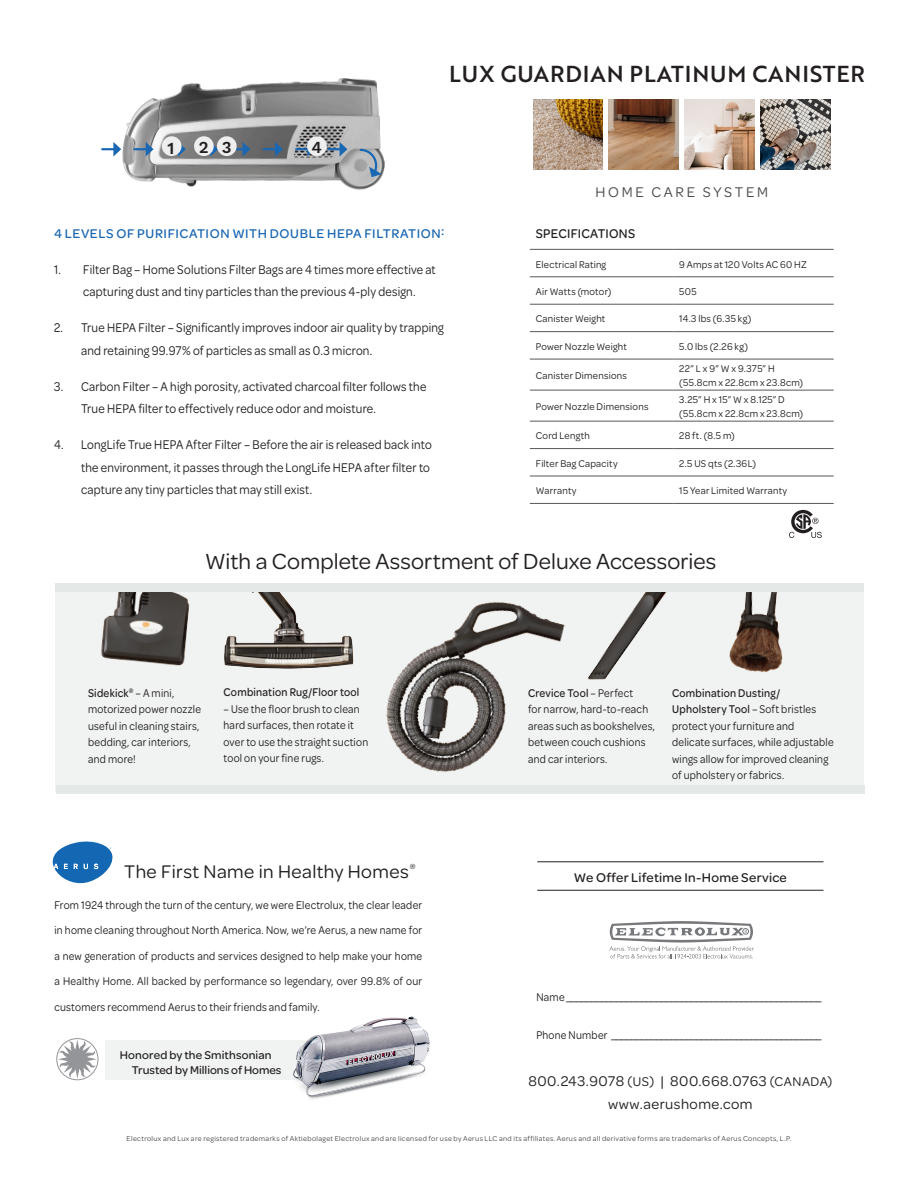
<style>
.page{position:relative;width:918px;height:1188px;background:#fff}
.page>*{position:absolute;margin:0;border:0;box-sizing:border-box;transform-origin:0 0}
.t1{font:23.4px "Omnes";letter-spacing:.005em;color:#231f20}
.t2{font:22.5px "Brother 1816 Medium";letter-spacing:.04em;color:#231f20}
.t3{font:19.5px "Omnes";letter-spacing:.025em;color:#231f20}
.t4{font:16.5px "Work Sans";color:#231f20}
.t5{font:15px "Omnes";letter-spacing:.03em;color:#231f20}
.t6{font:15px "Omnes";letter-spacing:.18em;color:#4b4c4d}
.t7{font:13.5px/22.5px "Omnes";letter-spacing:.015em;color:#231f20;scale:.9 1}
.t8{font:500 13.5px "Omnes";letter-spacing:.04em;color:#1a67b3}
.Specifications{font:500 13.5px "Omnes";letter-spacing:.02em;color:#231f20}
.Specifications-2{font:500 13.5px "Omnes";letter-spacing:.02em;color:#231f20;scale:.95 1}
.Accessory_Descriptio{font:12px/16.5px "Omnes";letter-spacing:.02em;color:#231f20;scale:.9 1}
.Body_copy{font:12px/25.5px "Omnes";letter-spacing:.025em;color:#231f20;text-align:justify;scale:.9 1}
.Accessory_Descriptio-2{font:500 12px "Omnes";letter-spacing:.01em;color:#231f20}
.Accessory_Descriptio-3{font:500 12px "Omnes";letter-spacing:.01em;color:#231f20;scale:.9 1}
.Specifications-3{font:10.5px/13.5px "Omnes";letter-spacing:.025em;color:#231f20;scale:.95 1}
.t9{font:7.8px "Omnes";color:#231f20}
.Disclaimer{font:7.5px "Omnes";letter-spacing:.045em;color:#4b4c4d}
.s1{font-weight:500}
.s2{font-size:13.5px}
</style>
<div class="page">
<div style="left:55px;top:591px;width:808px;height:201px;background:#f1f3f3"></div>
<div style="left:105px;top:1040px;width:228px;height:40px;background:#f1f3f3"></div>
<img style="left:121px;top:78px;width:264px;height:112px">
<svg style="left:102px;top:142px;width:19px;height:15px"></svg>
<svg style="left:135px;top:142px;width:19px;height:15px"></svg>
<svg style="left:167px;top:142px;width:19px;height:15px"></svg>
<svg style="left:199px;top:142px;width:19px;height:15px"></svg>
<svg style="left:231px;top:142px;width:19px;height:15px"></svg>
<svg style="left:264px;top:142px;width:19px;height:15px"></svg>
<svg style="left:296px;top:142px;width:19px;height:15px"></svg>
<svg style="left:328px;top:142px;width:19px;height:15px"></svg>
<div style="left:162px;top:136px;width:20px;height:20px;background:#eeeeef;border-radius:50%"></div>
<div style="left:194px;top:136px;width:20px;height:20px;background:#eeeeef;border-radius:50%"></div>
<div style="left:217px;top:136px;width:20px;height:20px;background:#eeeeef;border-radius:50%"></div>
<div style="left:307px;top:136px;width:20px;height:20px;background:#eeeeef;border-radius:50%"></div>
<svg style="left:358px;top:148px;width:24px;height:29px"></svg>
<img style="left:587px;top:592px;width:80px;height:88px">
<img style="left:729px;top:592px;width:54px;height:81px">
<img style="left:224px;top:592px;width:130px;height:77px">
<img style="left:101px;top:592px;width:89px;height:74px">
<div style="left:55px;top:583px;width:808px;height:9px;background:#e4e8e7"></div>
<div style="left:56px;top:786px;width:808px;height:8px;background:#e4e8e7"></div>
<img style="left:293px;top:1016px;width:137px;height:83px">
<svg style="left:52px;top:841px;width:61px;height:43px"></svg>
<svg style="left:609px;top:921px;width:145px;height:38px"></svg>
<hr style="left:530px;top:249px;width:143px;height:1px;background:#57585a">
<hr style="left:673px;top:249px;width:161px;height:1px;background:#57585a">
<hr style="left:530px;top:277px;width:143px;height:1px;background:#57585a">
<hr style="left:673px;top:277px;width:161px;height:1px;background:#57585a">
<hr style="left:530px;top:304px;width:143px;height:1px;background:#57585a">
<hr style="left:673px;top:304px;width:161px;height:1px;background:#57585a">
<hr style="left:530px;top:331px;width:143px;height:1px;background:#57585a">
<hr style="left:673px;top:331px;width:161px;height:1px;background:#57585a">
<hr style="left:530px;top:359px;width:143px;height:1px;background:#57585a">
<hr style="left:673px;top:359px;width:161px;height:1px;background:#57585a">
<hr style="left:530px;top:390px;width:143px;height:1px;background:#57585a">
<hr style="left:673px;top:390px;width:161px;height:1px;background:#57585a">
<hr style="left:530px;top:421px;width:143px;height:1px;background:#57585a">
<hr style="left:673px;top:421px;width:161px;height:1px;background:#57585a">
<hr style="left:530px;top:448px;width:143px;height:1px;background:#57585a">
<hr style="left:673px;top:448px;width:161px;height:1px;background:#57585a">
<hr style="left:530px;top:476px;width:143px;height:1px;background:#57585a">
<hr style="left:673px;top:476px;width:161px;height:1px;background:#57585a">
<hr style="left:530px;top:503px;width:143px;height:1px;background:#57585a">
<hr style="left:673px;top:503px;width:161px;height:1px;background:#57585a">
<svg style="left:789px;top:510px;width:33px;height:28px"></svg>
<hr style="left:537px;top:890px;width:287px;height:1px;background:#231f20">
<hr style="left:537px;top:861px;width:287px;height:1px;background:#231f20">
<img style="left:366px;top:602px;width:206px;height:184px">
<img style="left:761px;top:99px;width:69px;height:70px">
<img style="left:533px;top:99px;width:70px;height:70px">
<img style="left:685px;top:99px;width:70px;height:70px">
<img style="left:609px;top:99px;width:70px;height:70px">
<svg style="left:56px;top:1038px;width:43px;height:43px"></svg>
<p class="t4" style="left:167px;top:136px;width:8px">1</p>
<p class="t4" style="left:199px;top:135px;width:11px">2</p>
<p class="t4" style="left:222px;top:135px;width:11px">3</p>
<p class="t4" style="left:312px;top:135px;width:12px">4</p>
<p class="t2" style="left:449px;top:57px;width:417px">LUX GUARDIAN PLATINUM CANISTER</p>
<p class="t6" style="left:596px;top:182px;width:174px">HOME CARE SYSTEM</p>
<p class="t8" style="left:54px;top:224px;width:392px">4 LEVELS OF PURIFICATION WITH DOUBLE HEPA FILTRATION:</p>
<p class="t7" style="left:83px;top:257px;width:393px;text-indent:-29px">1. Filter Bag – Home Solutions Filter Bags are 4 times more effective at capturing dust and tiny particles than the previous 4-ply design.</p>
<p class="t7" style="left:81px;top:316px;width:405px;text-indent:-27px">2. True HEPA Filter – Significantly improves indoor air quality by trapping and retaining 99.97% of particles as small as 0.3 micron.</p>
<p class="t7" style="left:81px;top:374px;width:385px;text-indent:-27px">3. Carbon Filter – A high porosity, activated charcoal filter follows the<br>True HEPA filter to effectively reduce odor and moisture.</p>
<p class="t7" style="left:81px;top:433px;width:391px;text-indent:-27px">4. LongLife True HEPA After Filter – Before the air is released back into the environment, it passes through the LongLife HEPA after filter to capture any tiny particles that may still exist.</p>
<p class="Specifications-2" style="left:536px;top:225px;width:106px">SPECIFICATIONS</p>
<p class="Specifications-3" style="left:536px;top:257px;width:76px">Electrical Rating</p>
<p class="Specifications-3" style="left:679px;top:257px;width:136px">9 Amps at 120 Volts AC 60 HZ</p>
<p class="Specifications-3" style="left:536px;top:284px;width:81px">Air Watts (motor)</p>
<p class="Specifications-3" style="left:679px;top:284px;width:20px">505</p>
<p class="Specifications-3" style="left:536px;top:312px;width:75px">Canister Weight</p>
<p class="Specifications-3" style="left:679px;top:312px;width:77px">14.3 lbs (6.35 kg)</p>
<p class="Specifications-3" style="left:536px;top:339px;width:97px">Power Nozzle Weight</p>
<p class="Specifications-3" style="left:679px;top:339px;width:74px">5.0 lbs (2.26 kg)</p>
<p class="Specifications-3" style="left:536px;top:368px;width:97px">Canister Dimensions</p>
<p class="Specifications-3" style="left:679px;top:361px;width:132px">22” L x 9” W x 9.375” H (55.8cm x 22.8cm x 23.8cm)</p>
<p class="Specifications-3" style="left:536px;top:399px;width:120px">Power Nozzle Dimensions</p>
<p class="Specifications-3" style="left:679px;top:392px;width:132px">3.25” H x 15” W x 8.125” D (55.8cm x 22.8cm x 23.8cm)</p>
<p class="Specifications-3" style="left:536px;top:428px;width:58px">Cord Length</p>
<p class="Specifications-3" style="left:679px;top:428px;width:60px">28 ft. (8.5 m)</p>
<p class="Specifications-3" style="left:536px;top:456px;width:88px">Filter Bag Capacity</p>
<p class="Specifications-3" style="left:679px;top:456px;width:82px">2.5 US qts (2.36L)</p>
<p class="Specifications-3" style="left:536px;top:483px;width:44px">Warranty</p>
<p class="Specifications-3" style="left:679px;top:483px;width:115px">15 Year Limited Warranty</p>
<p class="t1" style="left:205px;top:546px;width:513px">With a Complete Assortment of Deluxe Accessories</p>
<p class="Accessory_Descriptio" style="left:88px;top:684px;width:127px"><span class="s1">Sidekick</span><sup>®</sup> – A mini, motorized power nozzle useful in cleaning stairs, bedding, car interiors, and more!</p>
<p class="Accessory_Descriptio" style="left:528px;top:684px;width:143px"><span class="s1">Crevice Tool</span> – Perfect<br>for narrow, hard-to-reach areas such as bookshelves, between couch cushions and car interiors.</p>
<p class="Accessory_Descriptio-3" style="left:224px;top:684px;width:152px">Combination Rug/Floor tool</p>
<p class="Accessory_Descriptio" style="left:224px;top:700px;width:162px">– Use the floor brush to clean hard surfaces, then rotate it over to use the straight suction tool on your fine rugs.</p>
<p class="Accessory_Descriptio" style="left:672px;top:684px;width:181px"><span class="s1">Combination Dusting/<br>Upholstery Tool</span> – Soft bristles protect your furniture and delicate surfaces, while adjustable wings allow for improved cleaning of upholstery or fabrics.</p>
<p class="t3" style="left:124px;top:859px;width:286px">The First Name in Healthy Homes</p>
<p class="t9" style="left:410px;top:861px;width:7px">®</p>
<p class="Body_copy" style="left:54px;top:891px;width:410px">From 1924 through the turn of the century, we were Electrolux, the clear leader in home cleaning throughout North America. Now, we’re Aerus, a new name for a new generation of products and services designed to help make your home a Healthy Home. All backed by performance so legendary, over 99.8% of our customers recommend Aerus to their friends and family.</p>
<p class="Accessory_Descriptio-2" style="left:120px;top:1046px;width:153px">Honored by the Smithsonian</p>
<p class="Accessory_Descriptio-2" style="left:132px;top:1061px;width:151px">Trusted by Millions of Homes</p>
<p class="Specifications" style="left:574px;top:869px;width:215px">We Offer Lifetime In-Home Service</p>
<p class="Body_copy" style="left:536px;top:984px;width:318px">Name ___________________________________________________</p>
<p class="Body_copy" style="left:536px;top:1022px;width:318px">Phone Number __________________________________________</p>
<p class="t5" style="left:528px;top:1071px;width:306px">800.243.9078 <span class="s2">(US)</span> | 800.668.0763 <span class="s2">(CANADA)</span></p>
<p class="t5" style="left:608px;top:1094px;width:146px">www.aerushome.com</p>
<p class="Disclaimer" style="left:127px;top:1134px;width:666px">Electrolux and Lux are registered trademarks of Aktiebolaget Electrolux and are licensed for use by Aerus LLC and its affiliates. Aerus and all derivative forms are trademarks of Aerus Concepts, L.P.</p>
</div>
